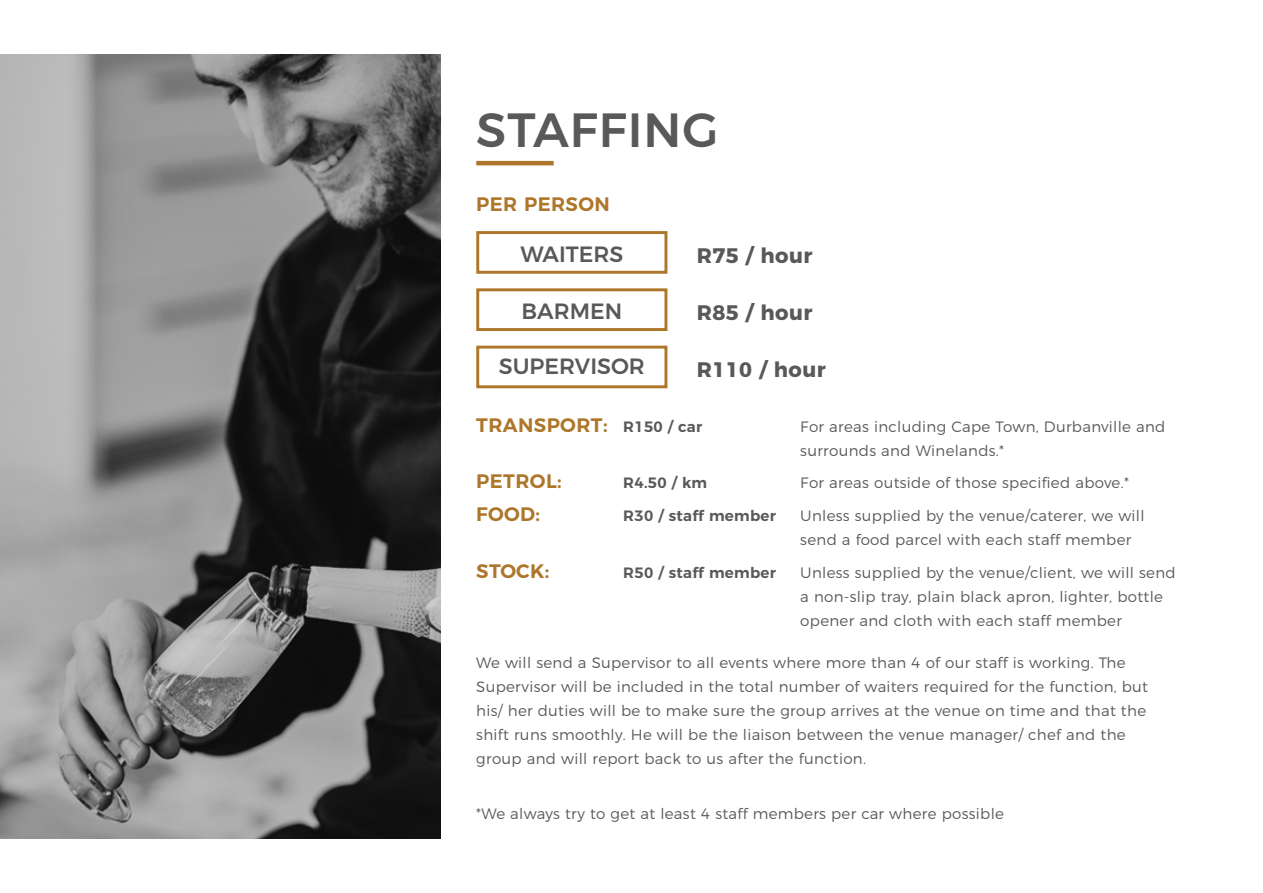
<style>
.page{position:relative;width:1263px;height:893px;background:#fff}
.page>*{position:absolute;margin:0;border:0;box-sizing:border-box;transform-origin:0 0}
.t1{font:500 48px "Montserrat";letter-spacing:.02em;color:#58595b}
.t2{font:500 22.05px "Montserrat";color:#58595b}
.t3{font:700 21px "Montserrat";letter-spacing:.02em;color:#58595b}
.t4{font:600 19.5px "Montserrat";letter-spacing:.02em;color:#ad762a}
.t5{font:300 15px/24px "Montserrat";letter-spacing:.02em;color:#58595b}
.t6{font:600 15px "Montserrat";letter-spacing:.02em;color:#58595b}
.s1{font-size:15px;color:#58595b}
</style>
<div class="page">
<div style="left:476px;top:231px;width:191px;height:43px;border:3px solid #ad762a"></div>
<div style="left:476px;top:288px;width:191px;height:43px;border:3px solid #ad762a"></div>
<div style="left:476px;top:346px;width:191px;height:42px;border:3px solid #ad762a"></div>
<hr style="left:476px;top:161px;width:78px;height:4px;background:#ad762a">
<img style="left:0;top:54px;width:440px;height:785px">
<h1 class="t1" style="left:476px;top:91px;width:243px">STAFFING</h1>
<h3 class="t4" style="left:476px;top:188px;width:135px">PER PERSON</h3>
<h2 class="t2" style="left:520px;top:236px;width:104px">WAITERS</h2>
<h3 class="t3" style="left:697px;top:238px;width:117px">R75 / hour</h3>
<h2 class="t2" style="left:522px;top:293px;width:102px">BARMEN</h2>
<h3 class="t3" style="left:697px;top:296px;width:117px">R85 / hour</h3>
<h2 class="t2" style="left:499px;top:349px;width:148px">SUPERVISOR</h2>
<h3 class="t3" style="left:697px;top:352px;width:130px">R110 / hour</h3>
<h3 class="t4" style="left:476px;top:409px;width:227px">TRANSPORT: <span class="s1">R150 / car</span></h3>
<p class="t5" style="left:800px;top:413px;width:367px">For areas including Cape Town, Durbanville and surrounds and Winelands.*</p>
<h3 class="t4" style="left:476px;top:466px;width:87px">PETROL:</h3>
<p class="t6" style="left:623px;top:471px;width:85px">R4.50 / km</p>
<p class="t5" style="left:800px;top:470px;width:330px">For areas outside of those specified above.*</p>
<h3 class="t4" style="left:476px;top:498px;width:65px">FOOD:</h3>
<p class="t6" style="left:623px;top:504px;width:154px">R30 / staff member</p>
<p class="t5" style="left:800px;top:502px;width:346px">Unless supplied by the venue/caterer, we will send a food parcel with each staff member</p>
<h3 class="t4" style="left:476px;top:555px;width:75px">STOCK:</h3>
<p class="t6" style="left:623px;top:560px;width:154px">R50 / staff member</p>
<p class="t5" style="left:800px;top:559px;width:377px">Unless supplied by the venue/client, we will send a non-slip tray, plain black apron, lighter, bottle opener and cloth with each staff member</p>
<p class="t5" style="left:476px;top:649px;width:673px">We will send a Supervisor to all events where more than 4 of our staff is working. The Supervisor will be included in the total number of waiters required for the function, but his/ her duties will be to make sure the group arrives at the venue on time and that the shift runs smoothly. He will be the liaison between the venue manager/ chef and the group and will report back to us after the function.</p>
<p class="t5" style="left:476px;top:800px;width:529px">*We always try to get at least 4 staff members per car where possible</p>
</div>
